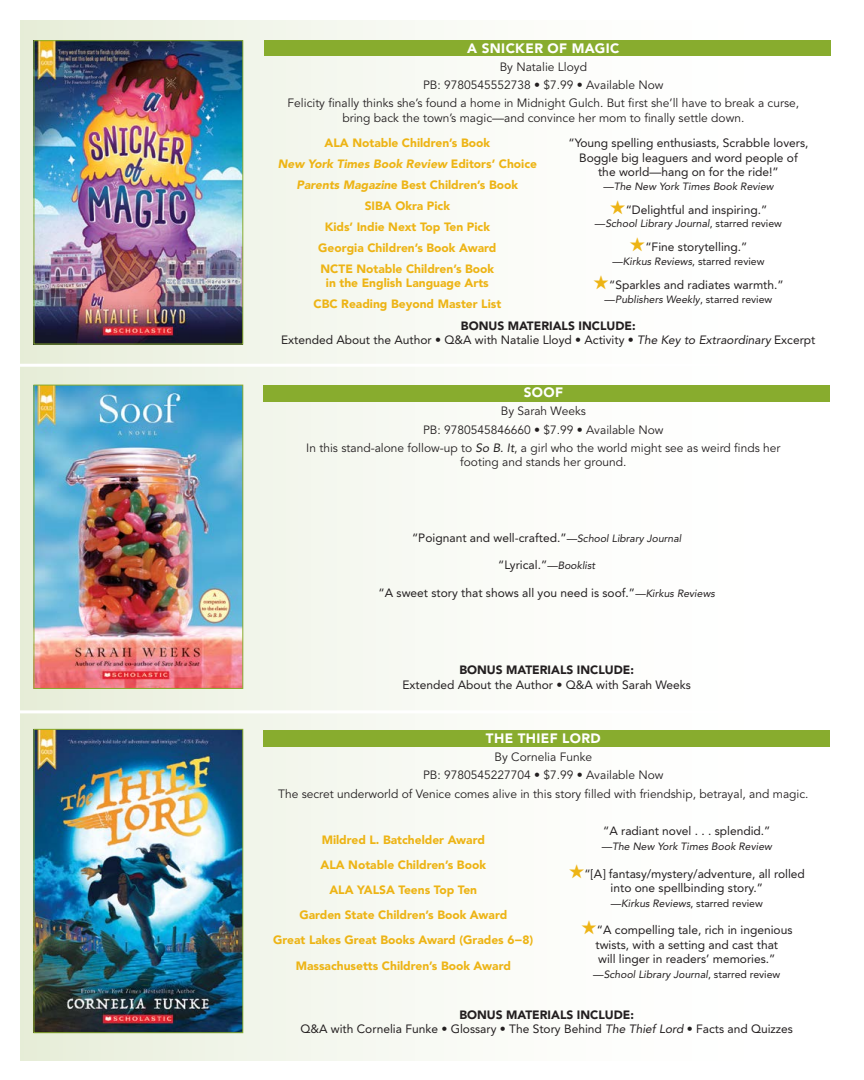
<style>
.page{position:relative;width:864px;height:1080px;background:#fff}
.page>*{position:absolute;margin:0;border:0;box-sizing:border-box;transform-origin:0 0}
.t1{font:900 13.5px "Avenir LT Std";letter-spacing:.03em;color:#fff}
.t2{font:12px/14.4px "Avenir LT Std";color:#231f20;text-align:center}
.t3{font:12px/18.1px "Avenir LT Std";color:#231f20;text-align:center}
.t4{font:900 12px/20.9px "Avenir LT Std";color:#edb415;text-align:center}
.t5{font:900 12px "Avenir LT Std";color:#231f20}
.t6{font:italic 10.5px "Avenir LT Std";color:#231f20}
.t7{font:10.5px "Avenir LT Std";color:#231f20}
.s1{font-style:italic}
.s2{color:#edb415}
.s3{font-style:normal}
.s4{font-weight:900}
.s5{font-style:italic;font-size:10.5px}
</style>
<div class="page">
<div style="left:20px;top:21px;width:824px;height:1039px;background:linear-gradient(to right,#e9efdd,#fff)"></div>
<hr style="left:0;top:710px;width:864px;height:3px;background:#fff">
<hr style="left:0;top:364px;width:864px;height:3px;background:#fff">
<div style="left:263px;top:385px;width:567px;height:16px;background:#88ac2e"></div>
<div style="left:263px;top:731px;width:567px;height:16px;background:#88ac2e"></div>
<img style="left:36px;top:387px;width:205px;height:300px">
<div style="left:34px;top:385px;width:209px;height:304px;border:1px solid #88ac2e"></div>
<img style="left:36px;top:731px;width:205px;height:300px">
<div style="left:34px;top:729px;width:209px;height:304px;border:1px solid #88ac2e"></div>
<div style="left:264px;top:40px;width:567px;height:16px;background:#88ac2e"></div>
<img style="left:36px;top:42px;width:205px;height:300px">
<div style="left:34px;top:40px;width:209px;height:304px;border:1px solid #88ac2e"></div>
<p class="t1" style="left:467px;top:40px;width:154px">A SNICKER OF MAGIC</p>
<p class="t3" style="left:288px;top:58px;width:513px">By Natalie Lloyd<br>PB: 9780545552738 • $7.99 • Available Now<br>Felicity finally thinks she’s found a home in Midnight Gulch. But first she’ll have to break a curse,</p>
<p class="t3" style="left:342px;top:109px;width:404px">bring back the town’s magic—and convince her mom to finally settle down.</p>
<p class="t4" style="left:278px;top:133px;width:261px">ALA Notable Children’s Book<br><span class="s1">New York Times Book Review</span> Editors’ Choice<br><span class="s1">Parents Magazin</span>e Best Children’s Book<br>SIBA Okra Pick<br>Kids’ Indie Next Top Ten Pick<br>Georgia Children’s Book Award<br>NCTE Notable Children’s Book</p>
<p class="t4" style="left:314px;top:272px;width:189px">in the English Language Arts<br>CBC Reading Beyond Master List</p>
<p class="t2" style="left:568px;top:136px;width:242px">“Young spelling enthusiasts, Scrabble lovers,<br>Boggle big leaguers and word people of<br>the world—hang on for the ride!”</p>
<p class="t6" style="left:603px;top:180px;width:172px">—The New York Times Book Review</p>
<p class="t2" style="left:610px;top:203px;width:159px"><span class="s2">★</span>“Delightful and inspiring.”</p>
<p class="t6" style="left:595px;top:218px;width:189px"><span class="s3">—</span>School Library Journal<span class="s3">, starred review</span></p>
<p class="t2" style="left:630px;top:240px;width:119px"><span class="s2">★</span>“Fine storytelling.”</p>
<p class="t7" style="left:612px;top:255px;width:154px">—<span class="s1">Kirkus Reviews</span>, starred review</p>
<p class="t2" style="left:593px;top:278px;width:192px"><span class="s2">★</span>“Sparkles and radiates warmth.”</p>
<p class="t6" style="left:605px;top:293px;width:169px"><span class="s3">—</span>Publishers Weekly<span class="s3">, starred review</span></p>
<p class="t2" style="left:281px;top:319px;width:536px"><span class="s4">BONUS MATERIALS INCLUDE:<br></span>Extended About the Author • Q&amp;A with Natalie Lloyd • Activity • <span class="s1">The Key to Extraordinary</span> Excerpt</p>
<p class="t1" style="left:524px;top:384px;width:41px">SOOF</p>
<p class="t3" style="left:306px;top:403px;width:476px">By Sarah Weeks<br>PB: 9780545846660 • $7.99 • Available Now<br>In this stand-alone follow-up to <span class="s1">So B. It</span>, a girl who the world might see as weird finds her</p>
<p class="t3" style="left:460px;top:453px;width:168px">footing and stands her ground.</p>
<p class="t2" style="left:412px;top:530px;width:271px">“Poignant and well-crafted.”<span class="s5">—School Library Journal</span></p>
<p class="t2" style="left:498px;top:558px;width:99px">“Lyrical.”<span class="s5">—Booklist</span></p>
<p class="t2" style="left:379px;top:586px;width:338px">“A sweet story that shows all you need is soof.”<span class="s5">—Kirkus Reviews</span></p>
<p class="t5" style="left:459px;top:663px;width:176px">BONUS MATERIALS INCLUDE:</p>
<p class="t2" style="left:402px;top:677px;width:290px">Extended About the Author • Q&amp;A with Sarah Weeks</p>
<p class="t1" style="left:486px;top:730px;width:116px">THE THIEF LORD</p>
<p class="t3" style="left:278px;top:748px;width:532px">By Cornelia Funke<br>PB: 9780545227704 • $7.99 • Available Now<br>The secret underworld of Venice comes alive in this story filled with friendship, betrayal, and magic.</p>
<p class="t4" style="left:273px;top:827px;width:262px;line-height:25.2px">Mildred L. Batchelder Award<br>ALA Notable Children’s Book<br>ALA YALSA Teens Top Ten<br>Garden State Children’s Book Award<br>Great Lakes Great Books Award (Grades 6−8)<br>Massachusetts Children’s Book Award</p>
<p class="t2" style="left:603px;top:824px;width:169px">“A radiant novel . . . splendid.”</p>
<p class="t6" style="left:602px;top:840px;width:172px">—The New York Times Book Review</p>
<p class="t2" style="left:569px;top:867px;width:238px"><span class="s2">★</span>“[A] fantasy/mystery/adventure, all rolled into one spellbinding story.”</p>
<p class="t7" style="left:611px;top:897px;width:154px">—<span class="s1">Kirkus Reviews</span>, starred review</p>
<p class="t2" style="left:581px;top:923px;width:213px"><span class="s2">★</span>“A compelling tale, rich in ingenious twists, with a setting and cast that<br>will linger in readers’ memories.”</p>
<p class="t6" style="left:593px;top:968px;width:189px"><span class="s3">—</span>School Library Journal<span class="s3">, starred review</span></p>
<p class="t2" style="left:300px;top:1007px;width:494px"><span class="s4">BONUS MATERIALS INCLUDE:<br></span>Q&amp;A with Cornelia Funke • Glossary • The Story Behind <span class="s1">The Thief Lord</span> • Facts and Quizzes</p>
</div>
